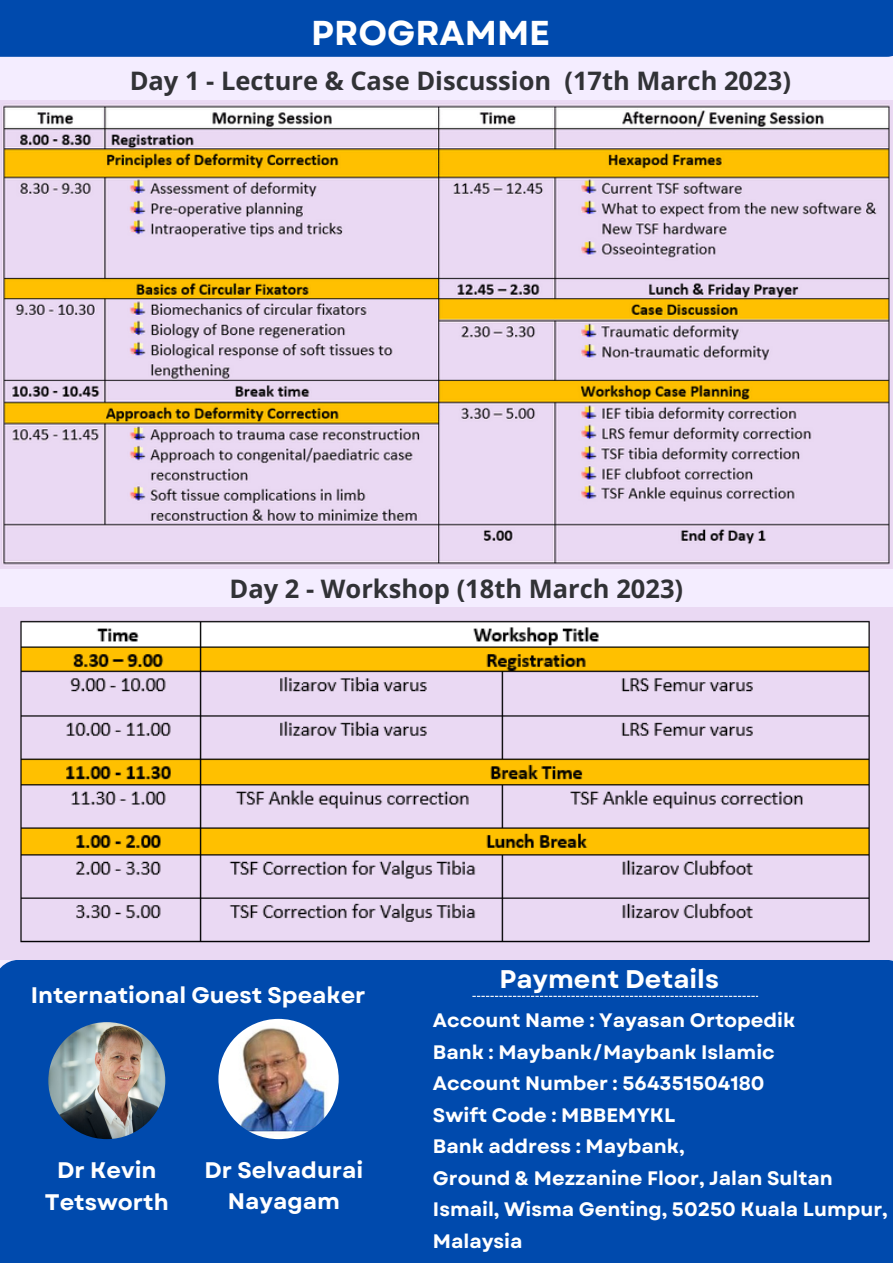
<style>
.page{position:relative;width:893px;height:1264px;background:#fff}
.page>*{position:absolute;margin:0;border:0;box-sizing:border-box;transform-origin:0 0}
.t1{font:700 34.5px "Garet";color:#fff}
.t2{font:700 25.5px "Open Sans";color:#313236}
.t3{font:700 25.5px "Garet";color:#fff}
.t4{font:700 22.5px/31.5px "Garet";color:#fff;text-align:center}
.t5{font:700 19.5px/31.5px "Garet";color:#fff}
</style>
<div class="page">
<div style="left:0;top:0;width:892px;height:1262px;background:#f4edff"></div>
<div style="left:0;top:959px;width:284px;height:303px;background:#004aad"></div>
<div style="left:284px;top:959px;width:608px;height:303px;background:#004aad"></div>
<div style="left:0;top:0;width:892px;height:57px;background:#004aad"></div>
<img style="left:0;top:101px;width:892px;height:467px">
<img style="left:0;top:607px;width:892px;height:352px">
<img style="left:218px;top:1018px;width:120px;height:121px;border-radius:50%">
<img style="left:48px;top:1022px;width:117px;height:117px;border-radius:50%">
<svg style="left:472px;top:995px;width:286px;height:1px"></svg>
<h1 class="t1" style="left:311px;top:8px;width:240px">PROGRAMME</h1>
<h2 class="t2" style="left:130px;top:62px;width:662px">Day 1 - Lecture &amp; Case Discussion (17th March 2023)</h2>
<h2 class="t2" style="left:229px;top:570px;width:455px">Day 2 - Workshop (18th March 2023)</h2>
<p class="t4" style="left:31px;top:979px;width:336px">International Guest Speaker</p>
<p class="t4" style="left:45px;top:1154px;width:125px">Dr Kevin<br>Tetsworth</p>
<p class="t4" style="left:204px;top:1154px;width:160px">Dr Selvadurai<br>Nayagam</p>
<h2 class="t3" style="left:499px;top:960px;width:221px">Payment Details</h2>
<p class="t5" style="left:433px;top:1004px;width:456px">Account Name : Yayasan Ortopedik<br>Bank : Maybank/Maybank Islamic<br>Account Number : 564351504180<br>Swift Code : MBBEMYKL<br>Bank address : Maybank,<br>Ground &amp; Mezzanine Floor, Jalan Sultan<br>Ismail, Wisma Genting, 50250 Kuala Lumpur,<br>Malaysia</p>
</div>
